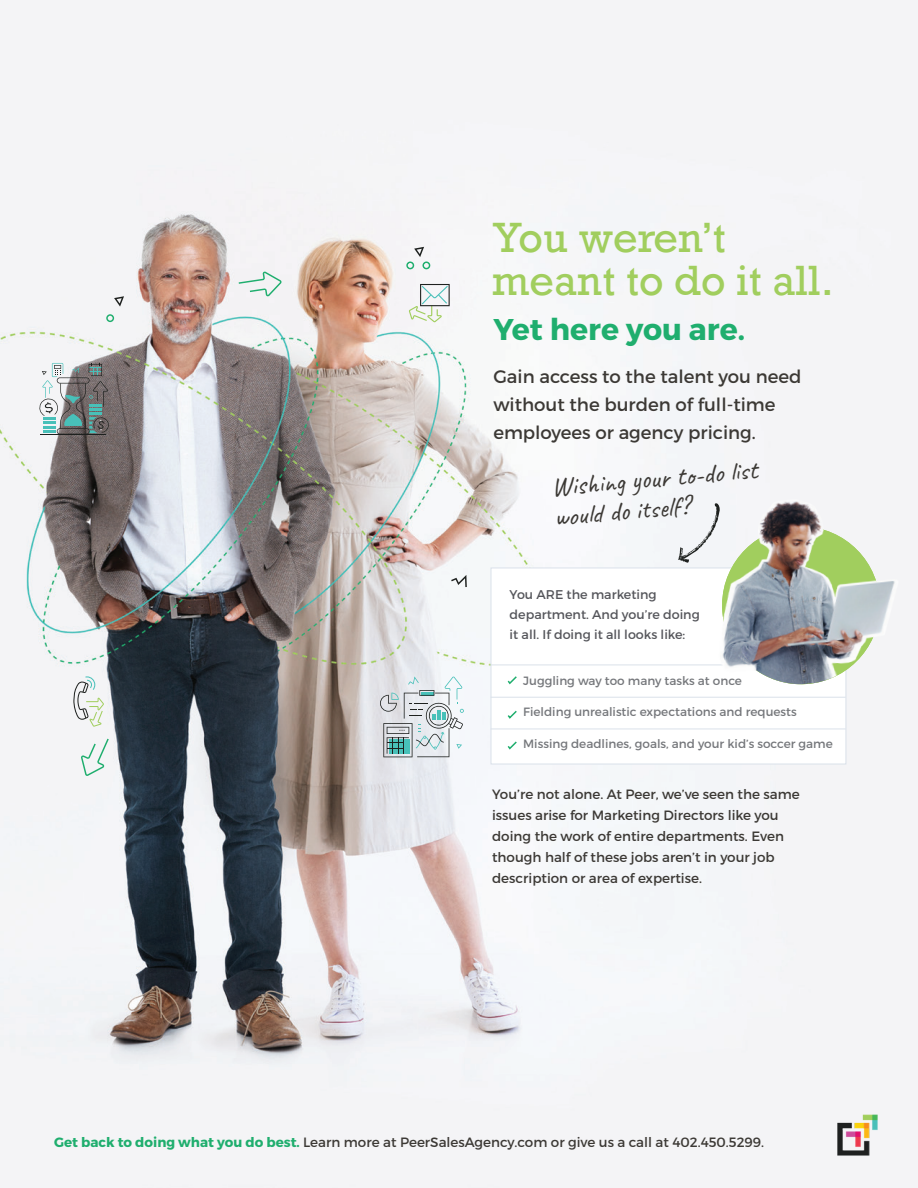
<style>
.page{position:relative;width:918px;height:1188px;background:#fff}
.page>*{position:absolute;margin:0;border:0;box-sizing:border-box;transform-origin:0 0}
.t1{font:39.75px/43px "Rockwell";color:#a1ce5e}
.t2{font:700 30px "Montserrat";color:#1fae6e}
.t3{font:27px/30px "Caveat";color:#3c3935}
.t4{font:18.15px/28.2px "Montserrat";color:#3c3935}
.t5{font:13.5px/21px "Montserrat";color:#3c3935}
.t6{font:12.75px/19.8px "Montserrat";color:#55565b}
.t7{font:12px "Montserrat";color:#75777b}
.s1{font-weight:700;color:#1fae6e}
</style>
<div class="page">
<img style="left:0;top:0;width:918px;height:1188px">
<svg style="left:409px;top:284px;width:41px;height:38px"></svg>
<svg style="left:380px;top:676px;width:84px;height:81px"></svg>
<svg style="left:73px;top:676px;width:31px;height:51px"></svg>
<hr style="left:40px;top:434px;width:66px;height:1px;background:#1e211f">
<svg style="left:39px;top:363px;width:70px;height:71px"></svg>
<svg style="left:406px;top:247px;width:24px;height:22px"></svg>
<svg style="left:114px;top:296px;width:10px;height:11px"></svg>
<svg style="left:106px;top:314px;width:8px;height:8px"></svg>
<svg style="left:81px;top:739px;width:28px;height:37px"></svg>
<svg style="left:239px;top:271px;width:43px;height:25px"></svg>
<img style="left:834px;top:1110px;width:50px;height:47px">
<div style="left:491px;top:568px;width:355px;height:196px;background:#fff;border:1px solid #dae1ea"></div>
<hr style="left:491px;top:665px;width:355px;height:1px;background:#dae1ea">
<hr style="left:491px;top:697px;width:355px;height:1px;background:#dae1ea">
<hr style="left:491px;top:729px;width:355px;height:1px;background:#dae1ea">
<svg style="left:507px;top:741px;width:10px;height:9px"></svg>
<svg style="left:507px;top:710px;width:10px;height:9px"></svg>
<svg style="left:507px;top:676px;width:10px;height:9px"></svg>
<div style="left:694px;top:487px;width:215px;height:187px;background:#f4f4f6"></div>
<svg style="left:678px;top:503px;width:205px;height:185px"></svg>
<svg style="left:451px;top:575px;width:16px;height:12px"></svg>
<h1 class="t1" style="left:492px;top:217px;width:343px">You weren’t meant to do it all.</h1>
<h2 class="t2" style="left:493px;top:311px;width:253px">Yet here you are.</h2>
<h3 class="t4" style="left:493px;top:362px;width:310px">Gain access to the talent you need without the burden of full-time employees or agency pricing.</h3>
<h3 class="t3" style="left:550px;top:472px;width:208px;rotate:-5deg">Wishing your to-do list would do itself?</h3>
<p class="t6" style="left:510px;top:585px;width:192px">You ARE the marketing department. And you’re doing it all. If doing it all looks like:</p>
<p class="t7" style="left:523px;top:673px;width:220px">Juggling way too many tasks at once</p>
<p class="t7" style="left:523px;top:705px;width:275px">Fielding unrealistic expectations and requests</p>
<p class="t7" style="left:523px;top:736px;width:311px">Missing deadlines, goals, and your kid’s soccer game</p>
<p class="t5" style="left:492px;top:783px;width:309px">You’re not alone. At Peer, we’ve seen the same issues arise for Marketing Directors like you doing the work of entire departments. Even though half of these jobs aren’t in your job description or area of expertise.</p>
<p class="t5" style="left:54px;top:1132px;width:712px"><span class="s1">Get back to doing what you do best.</span> Learn more at PeerSalesAgency.com or give us a call at 402.450.5299.</p>
</div>
